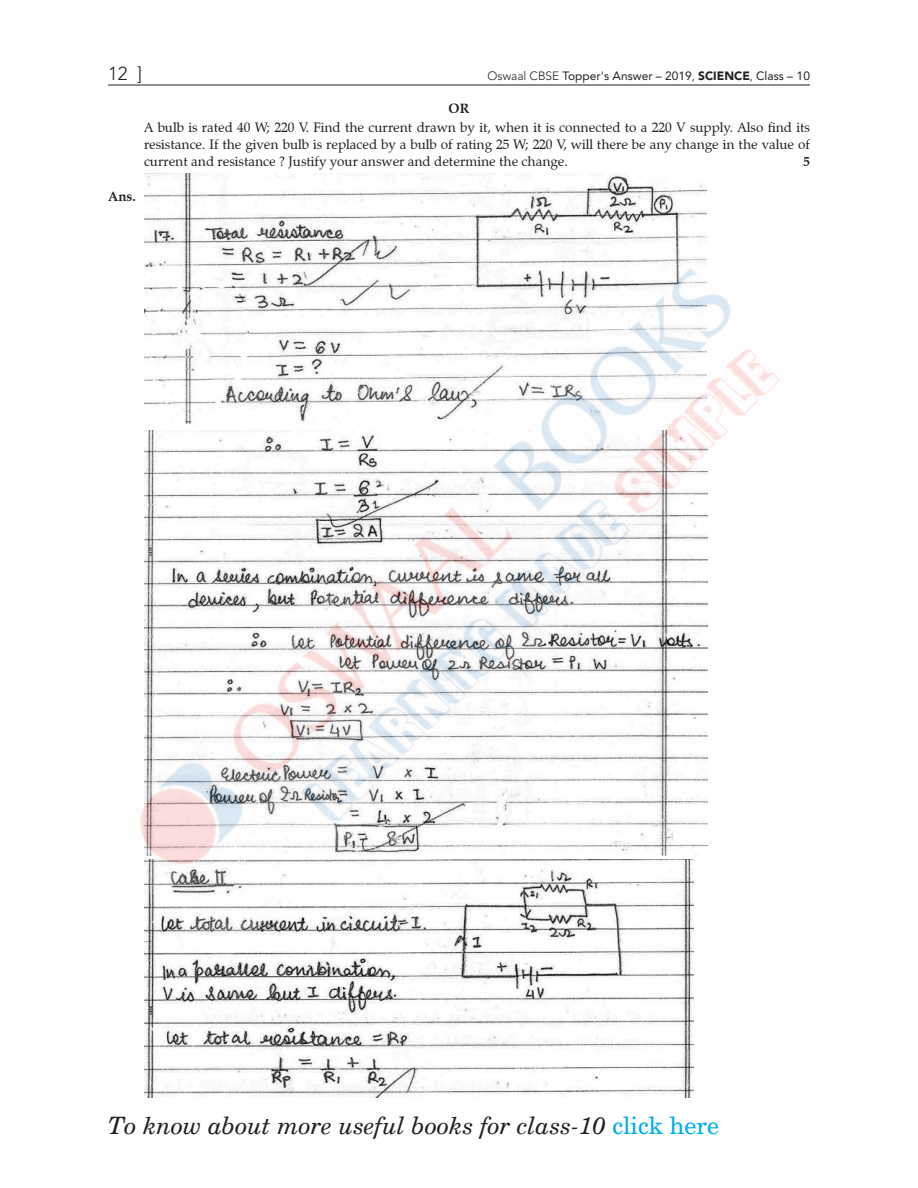
<style>
.page{position:relative;width:918px;height:1188px;background:#fff}
.page>*{position:absolute;margin:0;border:0;box-sizing:border-box;transform-origin:0 0}
.t1{font:italic 24px "New Century Schlbk";color:#231f20}
.t2{font:300 18.75px "Avenir LT Std";color:#231f20}
.t3{font:13.5px/17px "Zapf Calligraphic 801 BT";color:#231f20;text-align:justify}
.t4{font:700 13.5px "Zapf Calligraphic 801 BT";color:#231f20}
.t5{font:12px "Avenir LT Std";color:#231f20}
.s1{font-weight:300}
.s2{font-weight:900}
.s3{font-style:normal;color:#00aeef}
</style>
<div class="page">
<hr style="left:108px;top:85px;width:702px;height:1px;background:#231f20">
<img style="left:144px;top:174px;width:562px;height:53px">
<img style="left:144px;top:961px;width:550px;height:136px">
<img style="left:140px;top:227px;width:639px;height:734px">
<h2 class="t2" style="left:108px;top:63px;width:36px">12 ]</h2>
<p class="t5" style="left:488px;top:69px;width:324px"><span class="s1">Oswaal CBSE</span> Topper's Answer – 2019<span class="s1">,</span> <span class="s2">SCIENCE</span><span class="s1">,</span> Class – 10</p>
<p class="t4" style="left:108px;top:188px;width:29px">Ans.</p>
<p class="t4" style="left:449px;top:100px;width:22px">OR</p>
<p class="t3" style="left:144px;top:119px;width:668px">A bulb is rated 40 W; 220 V. Find the current drawn by it, when it is connected to a 220 V supply. Also find its resistance. If the given bulb is replaced by a bulb of rating 25 W; 220 V, will there be any change in the value of current and resistance ? Justify your answer and determine the change.</p>
<p class="t4" style="left:803px;top:153px;width:8px">5</p>
<h1 class="t1" style="left:108px;top:1111px;width:613px">To know about more useful books for class-10 <span class="s3">click here</span></h1>
</div>
